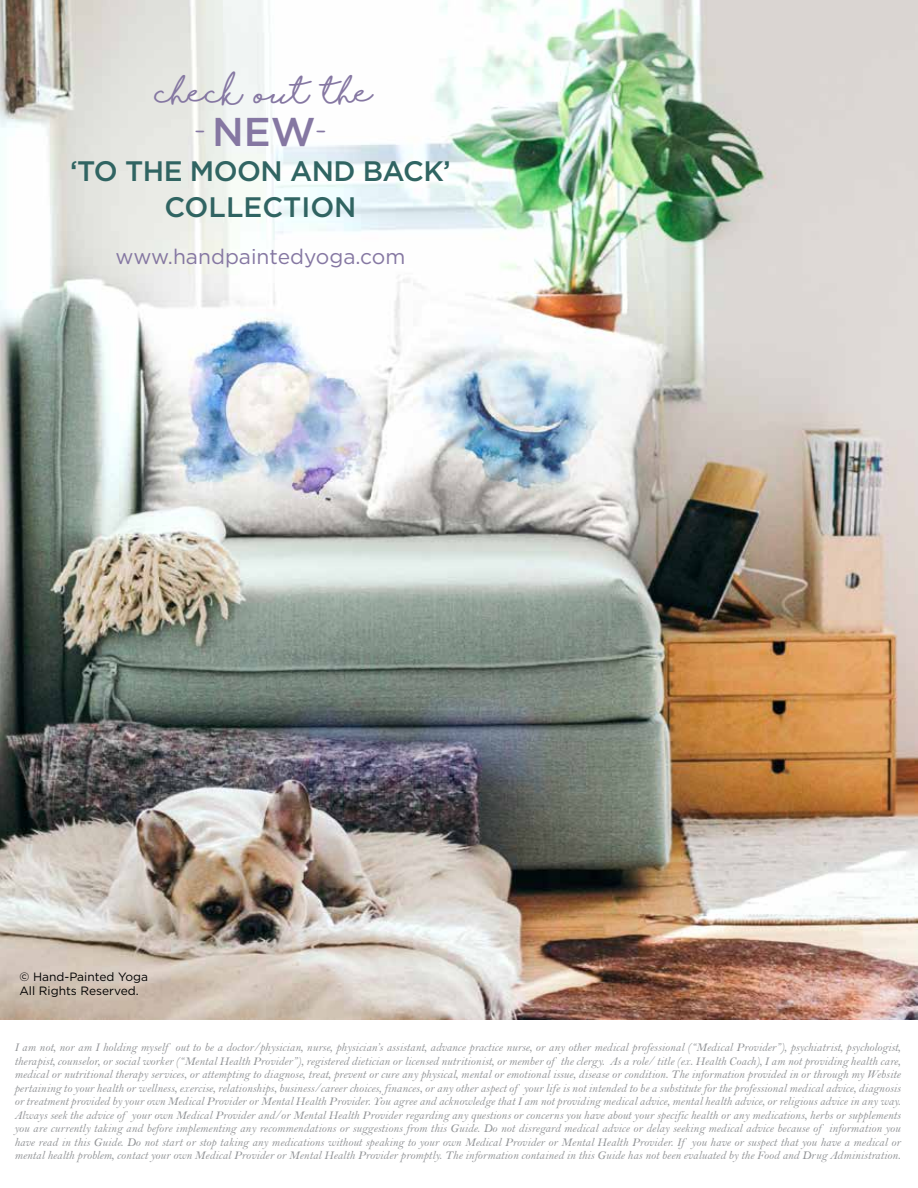
<style>
.page{position:relative;width:918px;height:1188px;background:#fff}
.page>*{position:absolute;margin:0;border:0;box-sizing:border-box;transform-origin:0 0}
.t1{font:500 40.2px "Gotham";color:#8577a2}
.t2{font:500 28.2px/35.2px "Gotham";letter-spacing:-.02em;color:#306462;text-align:center}
.t3{font:700 28.2px "Shorelines Script";color:#8577a2}
.t4{font:21px "Gotham";color:#8577a2}
.t5{font:12px/13.5px "Bell MT Italic";color:#939598;text-align:justify}
.t6{font:12px/14.4px "Gotham";color:#000}
.s1{font-family:"Shorelines Script";font-weight:700;font-size:28.2px}
</style>
<div class="page">
<img style="left:0;top:0;width:918px;height:1020px">
<h2 class="t3" style="left:155px;top:82px;width:219px">check out the</h2>
<h1 class="t1" style="left:195px;top:109px;width:133px"><span class="s1">-</span> NEW<span class="s1">-</span></h1>
<h2 class="t2" style="left:70px;top:153px;width:382px">‘TO THE MOON AND BACK’<br>COLLECTION</h2>
<h3 class="t4" style="left:116px;top:245px;width:291px">www.handpaintedyoga.com</h3>
<p class="t6" style="left:20px;top:969px;width:130px">© Hand-Painted Yoga<br>All Rights Reserved.</p>
<p class="t5" style="left:14px;top:1041px;width:888px">I am not, nor am I holding myself out to be a doctor/physician, nurse, physician’s assistant, advance practice nurse, or any other medical professional (“Medical Provider”), psychiatrist, psychologist, therapist, counselor, or social worker (“Mental Health Provider”), registered dietician or licensed nutritionist, or member of the clergy. As a role/ title (ex. Health Coach), I am not providing health care, medical or nutritional therapy services, or attempting to diagnose, treat, prevent or cure any physical, mental or emotional issue, disease or condition. The information provided in or through my Website pertaining to your health or wellness, exercise, relationships, business/career choices, finances, or any other aspect of your life is not intended to be a substitute for the professional medical advice, diagnosis or treatment provided by your own Medical Provider or Mental Health Provider. You agree and acknowledge that I am not providing medical advice, mental health advice, or religious advice in any way.<br>Always seek the advice of your own Medical Provider and/or Mental Health Provider regarding any questions or concerns you have about your specific health or any medications, herbs or supplements you are currently taking and before implementing any recommendations or suggestions from this Guide. Do not disregard medical advice or delay seeking medical advice because of information you have read in this Guide. Do not start or stop taking any medications without speaking to your own Medical Provider or Mental Health Provider. If you have or suspect that you have a medical or mental health problem, contact your own Medical Provider or Mental Health Provider promptly. The information contained in this Guide has not been evaluated by the Food and Drug Administration.</p>
</div>
